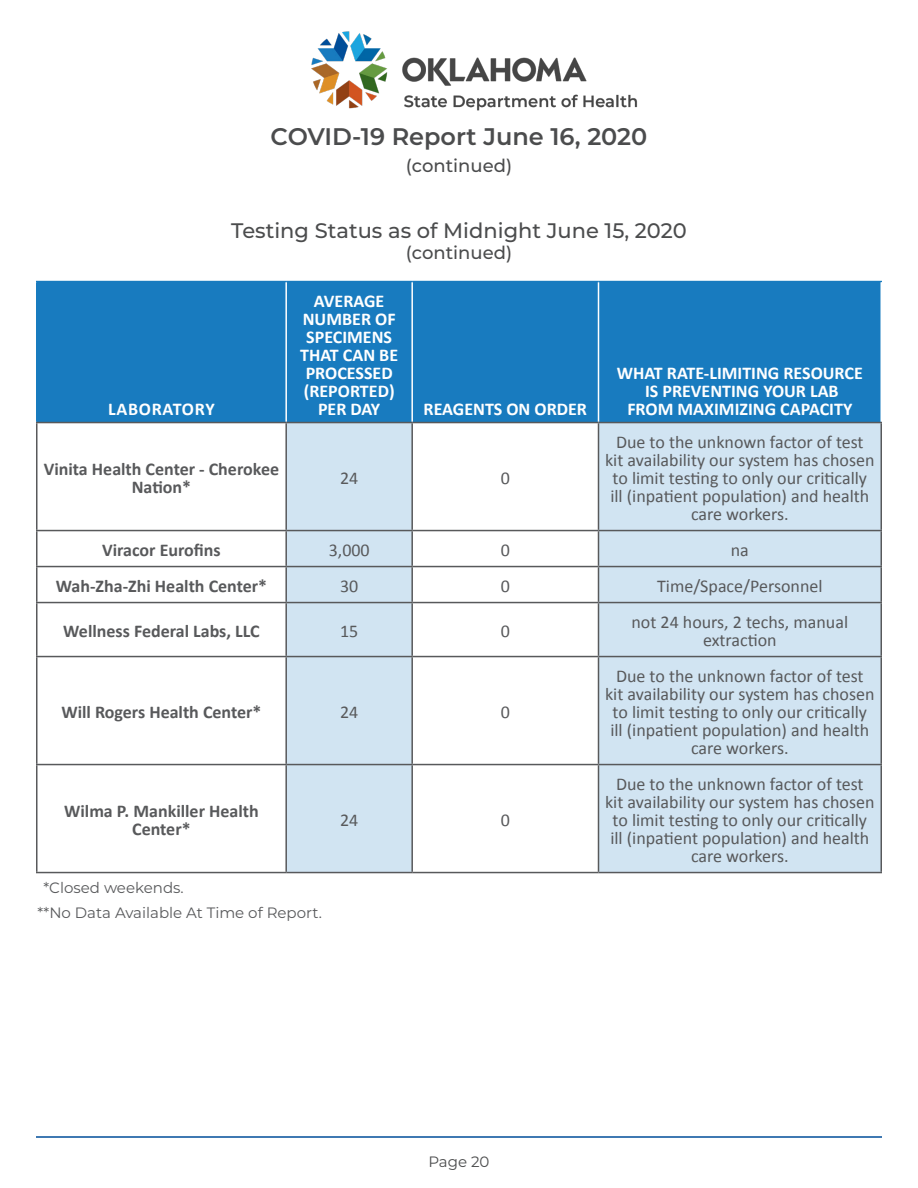
<style>
.page{position:relative;width:918px;height:1188px;background:#fff}
.page>*{position:absolute;margin:0;border:0;box-sizing:border-box;transform-origin:0 0}
.t1{font:600 24px "Montserrat";color:#4b4c4d}
.Cell_Text_Style{font:500 21px "Montserrat";color:#4b4c4d}
.Lab_names{font:18px/18px "Calibri";color:#58595b;text-align:center}
.Lab_names-2{font:700 18px/18px "Calibri";color:#58595b;text-align:center}
.New_Table_Labels{font:700 18px/18px "Calibri";color:#fff;text-align:center}
.Cell_Text_Style-2{font:500 18px "Montserrat";color:#4b4c4d}
.New_Table_Labels-2{font:700 18px "Calibri";letter-spacing:.04em;color:#fff}
.t2{font:15px "Montserrat";color:#58595b}
.t3{font:15px "Montserrat";color:#4b4c4d}
</style>
<div class="page">
<hr style="left:36px;top:1136px;width:846px;height:2px;background:#004e99">
<img style="left:311px;top:31px;width:327px;height:80px">
<div style="left:38px;top:282px;width:842px;height:140px;background:#187bbf"></div>
<svg style="left:38px;top:423px;width:247px;height:449px"></svg>
<svg style="left:287px;top:423px;width:593px;height:449px;fill:#d1e4f2"></svg>
<hr style="left:36px;top:281px;width:250px;height:1px;background:#187bbf">
<hr style="left:36px;top:282px;width:2px;height:140px;background:#187bbf">
<hr style="left:286px;top:281px;width:126px;height:1px;background:#187bbf">
<hr style="left:412px;top:281px;width:186px;height:1px;background:#187bbf">
<hr style="left:598px;top:281px;width:284px;height:1px;background:#187bbf">
<hr style="left:285px;top:282px;width:2px;height:140px;background:#fff">
<hr style="left:411px;top:282px;width:2px;height:140px;background:#fff">
<hr style="left:598px;top:282px;width:1px;height:140px;background:#fff">
<hr style="left:36px;top:422px;width:250px;height:1px;background:#58595b">
<hr style="left:286px;top:422px;width:126px;height:1px;background:#58595b">
<hr style="left:412px;top:422px;width:186px;height:1px;background:#58595b">
<hr style="left:598px;top:422px;width:284px;height:1px;background:#58595b">
<hr style="left:36px;top:423px;width:2px;height:107px;background:#58595b">
<hr style="left:285px;top:423px;width:2px;height:107px;background:#58595b">
<hr style="left:411px;top:423px;width:2px;height:107px;background:#58595b">
<hr style="left:598px;top:423px;width:1px;height:107px;background:#58595b">
<hr style="left:880px;top:423px;width:2px;height:107px;background:#58595b">
<hr style="left:36px;top:530px;width:250px;height:1px;background:#58595b">
<hr style="left:36px;top:531px;width:2px;height:35px;background:#58595b">
<hr style="left:286px;top:530px;width:126px;height:1px;background:#58595b">
<hr style="left:285px;top:531px;width:2px;height:35px;background:#58595b">
<hr style="left:412px;top:530px;width:186px;height:1px;background:#58595b">
<hr style="left:411px;top:531px;width:2px;height:35px;background:#58595b">
<hr style="left:598px;top:530px;width:284px;height:1px;background:#58595b">
<hr style="left:598px;top:531px;width:1px;height:35px;background:#58595b">
<hr style="left:880px;top:531px;width:2px;height:35px;background:#58595b">
<hr style="left:36px;top:566px;width:250px;height:1px;background:#58595b">
<hr style="left:36px;top:567px;width:2px;height:35px;background:#58595b">
<hr style="left:286px;top:566px;width:126px;height:1px;background:#58595b">
<hr style="left:285px;top:567px;width:2px;height:35px;background:#58595b">
<hr style="left:412px;top:566px;width:186px;height:1px;background:#58595b">
<hr style="left:411px;top:567px;width:2px;height:35px;background:#58595b">
<hr style="left:598px;top:566px;width:284px;height:1px;background:#58595b">
<hr style="left:598px;top:567px;width:1px;height:35px;background:#58595b">
<hr style="left:880px;top:567px;width:2px;height:35px;background:#58595b">
<hr style="left:36px;top:602px;width:250px;height:1px;background:#58595b">
<hr style="left:36px;top:603px;width:2px;height:53px;background:#58595b">
<hr style="left:286px;top:602px;width:126px;height:1px;background:#58595b">
<hr style="left:285px;top:603px;width:2px;height:53px;background:#58595b">
<hr style="left:412px;top:602px;width:186px;height:1px;background:#58595b">
<hr style="left:411px;top:603px;width:2px;height:53px;background:#58595b">
<hr style="left:598px;top:602px;width:284px;height:1px;background:#58595b">
<hr style="left:598px;top:603px;width:1px;height:53px;background:#58595b">
<hr style="left:880px;top:603px;width:2px;height:53px;background:#58595b">
<hr style="left:36px;top:656px;width:250px;height:1px;background:#58595b">
<hr style="left:36px;top:657px;width:2px;height:107px;background:#58595b">
<hr style="left:286px;top:656px;width:126px;height:1px;background:#58595b">
<hr style="left:285px;top:657px;width:2px;height:107px;background:#58595b">
<hr style="left:412px;top:656px;width:186px;height:1px;background:#58595b">
<hr style="left:411px;top:657px;width:2px;height:107px;background:#58595b">
<hr style="left:598px;top:656px;width:284px;height:1px;background:#58595b">
<hr style="left:598px;top:657px;width:1px;height:107px;background:#58595b">
<hr style="left:880px;top:657px;width:2px;height:107px;background:#58595b">
<hr style="left:36px;top:764px;width:250px;height:1px;background:#58595b">
<hr style="left:36px;top:765px;width:2px;height:107px;background:#58595b">
<hr style="left:286px;top:764px;width:126px;height:1px;background:#58595b">
<hr style="left:285px;top:765px;width:2px;height:107px;background:#58595b">
<hr style="left:412px;top:764px;width:186px;height:1px;background:#58595b">
<hr style="left:411px;top:765px;width:2px;height:107px;background:#58595b">
<hr style="left:598px;top:764px;width:284px;height:1px;background:#58595b">
<hr style="left:598px;top:765px;width:1px;height:107px;background:#58595b">
<hr style="left:880px;top:765px;width:2px;height:107px;background:#58595b">
<hr style="left:36px;top:872px;width:250px;height:1px;background:#58595b">
<hr style="left:286px;top:872px;width:126px;height:1px;background:#58595b">
<hr style="left:412px;top:872px;width:186px;height:1px;background:#58595b">
<hr style="left:598px;top:872px;width:284px;height:1px;background:#58595b">
<h1 class="t1" style="left:271px;top:119px;width:378px">COVID-19 Report June 16, 2020</h1>
<p class="Cell_Text_Style-2" style="left:406px;top:153px;width:108px">(continued)</p>
<p class="New_Table_Labels-2" style="left:108px;top:398px;width:108px">LABORATORY</p>
<p class="Cell_Text_Style" style="left:231px;top:216px;width:457px">Testing Status as of Midnight June 15, 2020</p>
<p class="Cell_Text_Style-2" style="left:406px;top:240px;width:108px">(continued)</p>
<p class="New_Table_Labels" style="left:300px;top:292px;width:99px">AVERAGE<br>NUMBER OF<br>SPECIMENS<br>THAT CAN BE<br>PROCESSED (REPORTED)<br>PER DAY</p>
<p class="New_Table_Labels" style="left:424px;top:400px;width:165px">REAGENTS ON ORDER</p>
<p class="New_Table_Labels" style="left:617px;top:364px;width:248px">WHAT RATE-LIMITING RESOURCE<br>IS PREVENTING YOUR LAB<br>FROM MAXIMIZING CAPACITY</p>
<p class="Lab_names-2" style="left:44px;top:460px;width:237px">Vinita Health Center - Cherokee<br>Nation*</p>
<p class="Lab_names" style="left:340px;top:469px;width:20px">24</p>
<p class="Lab_names" style="left:501px;top:469px;width:11px">0</p>
<p class="Lab_names" style="left:605px;top:433px;width:271px">Due to the unknown factor of test kit availability our system has chosen to limit testing to only our critically ill (inpatient population) and health care workers.</p>
<p class="Lab_names-2" style="left:102px;top:541px;width:120px">Viracor Eurofins</p>
<p class="Lab_names" style="left:329px;top:541px;width:43px">3,000</p>
<p class="Lab_names" style="left:501px;top:541px;width:11px">0</p>
<p class="Lab_names" style="left:731px;top:541px;width:20px">na</p>
<p class="Lab_names-2" style="left:56px;top:577px;width:213px">Wah-Zha-Zhi Health Center*</p>
<p class="Lab_names" style="left:340px;top:577px;width:20px">30</p>
<p class="Lab_names" style="left:501px;top:577px;width:11px">0</p>
<p class="Lab_names" style="left:657px;top:577px;width:167px">Time/Space/Personnel</p>
<p class="Lab_names-2" style="left:63px;top:622px;width:198px">Wellness Federal Labs, LLC</p>
<p class="Lab_names" style="left:340px;top:622px;width:20px">15</p>
<p class="Lab_names" style="left:501px;top:622px;width:11px">0</p>
<p class="Lab_names" style="left:632px;top:613px;width:218px">not 24 hours, 2 techs, manual extraction</p>
<p class="Lab_names-2" style="left:61px;top:703px;width:202px">Will Rogers Health Center*</p>
<p class="Lab_names" style="left:340px;top:703px;width:20px">24</p>
<p class="Lab_names" style="left:501px;top:703px;width:11px">0</p>
<p class="Lab_names-2" style="left:64px;top:802px;width:196px">Wilma P. Mankiller Health<br>Center*</p>
<p class="Lab_names" style="left:340px;top:811px;width:20px">24</p>
<p class="Lab_names" style="left:501px;top:811px;width:11px">0</p>
<p class="t2" style="left:44px;top:877px;width:142px">*Closed weekends.</p>
<p class="t2" style="left:38px;top:903px;width:286px">**No Data Available At Time of Report.</p>
<p class="t3" style="left:428px;top:1151px;width:63px">Page 20</p>
<p class="Lab_names" style="left:605px;top:667px;width:271px">Due to the unknown factor of test kit availability our system has chosen to limit testing to only our critically ill (inpatient population) and health care workers.</p>
<p class="Lab_names" style="left:605px;top:775px;width:271px">Due to the unknown factor of test kit availability our system has chosen to limit testing to only our critically ill (inpatient population) and health care workers.</p>
</div>
